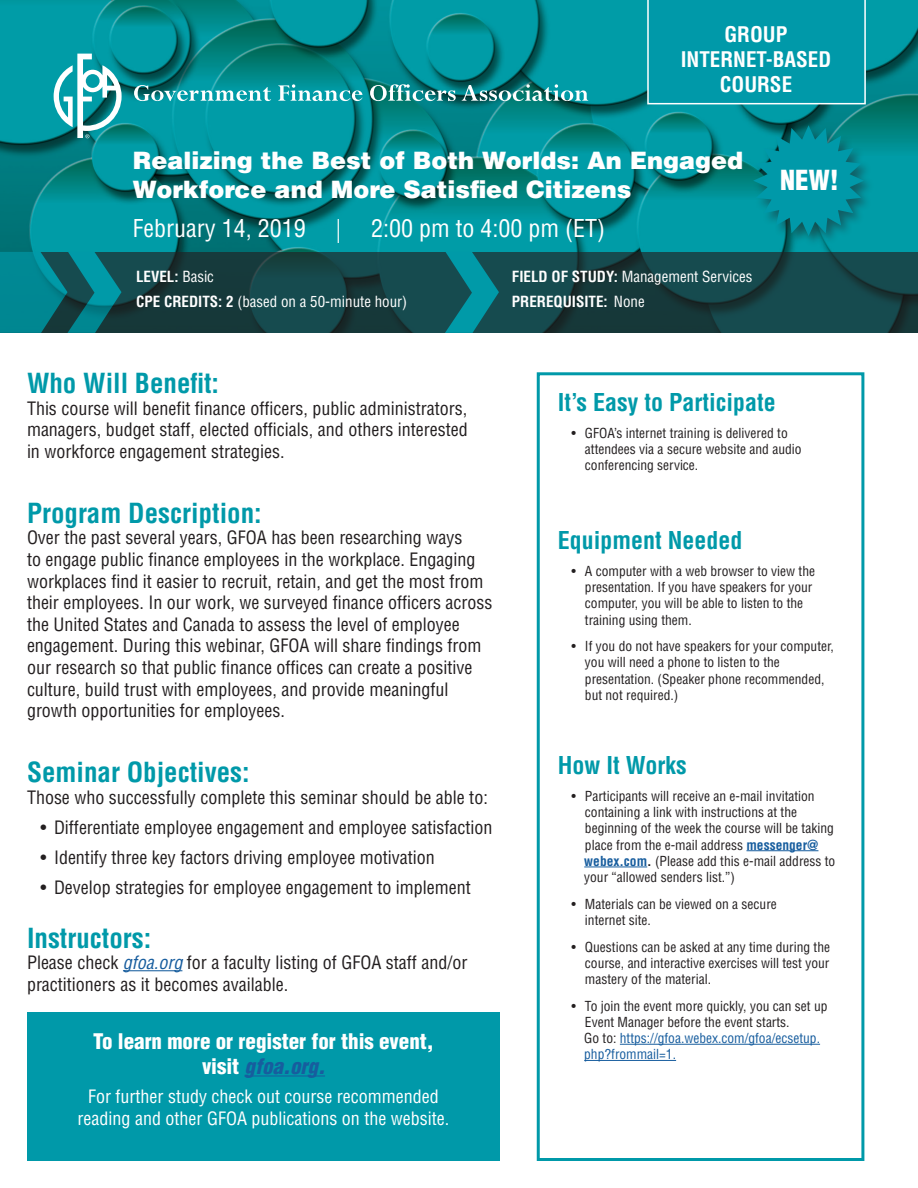
<style>
.page{position:relative;width:918px;height:1188px;background:#fff}
.page>*{position:absolute;margin:0;border:0;box-sizing:border-box;transform-origin:0 0}
.t1{font:700 condensed 27px "Helvetica";color:#0099a9}
.t2{font:900 condensed 27px "Helvetica";color:#fff}
.t3{font:900 24px/28.8px "Helvetica";color:#fff}
.t4{font:700 condensed 24px "Helvetica";color:#0099a9}
.t5{font:condensed 24px "Helvetica";color:#fff}
.t6{font:900 condensed 21px "Helvetica";color:#fff}
.t7{font:700 condensed 21px "Helvetica";color:#fff}
.t8{font:italic 900 condensed 21px "Helvetica";color:#175d9e}
.t9{font:condensed 18px/21.6px "Helvetica";color:#231f20}
.t10{font:condensed 18px "Helvetica";color:#fff}
.t11{font:condensed 15px "Helvetica";color:#fff}
.t12{font:700 condensed 15px "Helvetica";color:#fff}
.t13{font:condensed 13.5px/16.2px "Helvetica";color:#231f20}
.t14{font:condensed 13.5px/16.2px "Helvetica";color:#175d9e}
.s1{font-weight:300}
.s2{font-weight:400}
.s3{font-weight:700}
.s4{font-style:italic;color:#175d9e}
.s5{font-style:normal;color:#fff}
.s6{font-weight:700;color:#175d9e}
.s7{color:#231f20}
</style>
<div class="page">
<img style="left:0;top:0;width:918px;height:252px">
<svg style="left:134px;top:85px;width:137px;height:16px"></svg>
<svg style="left:278px;top:84px;width:85px;height:17px"></svg>
<svg style="left:370px;top:84px;width:86px;height:17px"></svg>
<svg style="left:462px;top:84px;width:126px;height:17px"></svg>
<svg style="left:54px;top:54px;width:68px;height:84px"></svg>
<div style="left:647px;top:0;width:219px;height:104px;background:#0099a9"></div>
<svg style="left:122px;top:252px;width:796px;height:81px;background:#164244"></svg>
<svg style="left:445px;top:252px;width:54px;height:81px;background:#0a727b"></svg>
<svg style="left:0;top:252px;width:122px;height:81px;background:#07727b"></svg>
<div style="left:27px;top:1012px;width:473px;height:149px;background:#0099a9"></div>
<div style="left:537px;top:372px;width:327px;height:789px;border:3px solid #0099a9"></div>
<hr style="left:746px;top:850px;width:72px;height:1px;background:#175d9e">
<hr style="left:584px;top:867px;width:63px;height:1px;background:#175d9e">
<hr style="left:620px;top:1044px;width:200px;height:1px;background:#175d9e">
<hr style="left:584px;top:1060px;width:92px;height:1px;background:#175d9e">
<hr style="left:245px;top:1075px;width:80px;height:2px;background:#175d9e">
<hr style="left:123px;top:970px;width:59px;height:1px;background:#175d9e">
<div style="left:751px;top:123px;width:125px;height:125px;background:#231f20;opacity:.5"></div>
<svg style="left:753px;top:125px;width:111px;height:111px;background:#018f9b"></svg>
<p class="t7" style="left:725px;top:21px;width:65px">GROUP</p>
<p class="t7" style="left:681px;top:47px;width:152px">INTERNET-BASED</p>
<p class="t7" style="left:720px;top:72px;width:74px">COURSE</p>
<p class="t3" style="left:133px;top:145px;width:612px">Realizing the Best of Both Worlds: An Engaged<br>Workforce and More Satisfied Citizens</p>
<p class="t5" style="left:133px;top:213px;width:474px">February 14, 2019 <span class="s1">|</span> 2:00 pm to 4:00 pm (ET)</p>
<p class="t12" style="left:136px;top:267px;width:79px">LEVEL: <span class="s2">Basic</span></p>
<p class="t11" style="left:136px;top:293px;width:273px"><span class="s3">CPE CREDITS: 2</span> (based on a 50-minute hour)</p>
<p class="t11" style="left:512px;top:267px;width:242px"><span class="s3">FIELD OF STUDY:</span> Management Services</p>
<p class="t12" style="left:512px;top:293px;width:134px">PREREQUISITE: <span class="s2">None</span></p>
<p class="t2" style="left:780px;top:163px;width:60px">NEW!</p>
<p class="t1" style="left:27px;top:367px;width:194px">Who Will Benefit:</p>
<p class="t9" style="left:27px;top:397px;width:442px">This course will benefit finance officers, public administrators, managers, budget staff, elected officials, and others interested</p>
<p class="t9" style="left:27px;top:440px;width:259px">in workforce engagement strategies.</p>
<p class="t1" style="left:27px;top:497px;width:236px">Program Description:</p>
<p class="t9" style="left:27px;top:527px;width:467px">Over the past several years, GFOA has been researching ways<br>to engage public finance employees in the workplace. Engaging workplaces find it easier to recruit, retain, and get the most from their employees. In our work, we surveyed finance officers across the United States and Canada to assess the level of employee</p>
<p class="t9" style="left:27px;top:635px;width:456px">engagement. During this webinar, GFOA will share findings from our research so that public finance offices can create a positive culture, build trust with employees, and provide meaningful growth opportunities for employees.</p>
<p class="t1" style="left:27px;top:756px;width:224px">Seminar Objectives:</p>
<p class="t9" style="left:27px;top:786px;width:462px">Those who successfully complete this seminar should be able to:</p>
<p class="t9" style="left:40px;top:816px;width:453px">• Differentiate employee engagement and employee satisfaction</p>
<p class="t9" style="left:40px;top:846px;width:396px">• Identify three key factors driving employee motivation</p>
<p class="t9" style="left:40px;top:876px;width:432px">• Develop strategies for employee engagement to implement</p>
<p class="t1" style="left:27px;top:921px;width:126px">Instructors:</p>
<p class="t9" style="left:27px;top:951px;width:442px">Please check <span class="s4">gfoa.org</span> for a faculty listing of GFOA staff and/or practitioners as it becomes available.</p>
<p class="t6" style="left:93px;top:1028px;width:342px">To learn more or register for this event,</p>
<p class="t8" style="left:202px;top:1053px;width:125px"><span class="s5">visit</span> gfoa.org.</p>
<p class="t10" style="left:88px;top:1085px;width:352px">For further study check out course recommended</p>
<p class="t10" style="left:78px;top:1107px;width:373px">reading and other GFOA publications on the website.</p>
<p class="t4" style="left:558px;top:388px;width:220px">It’s Easy to Participate</p>
<p class="t13" style="left:571px;top:424px;width:218px">• GFOA’s internet training is delivered to</p>
<p class="t13" style="left:585px;top:441px;width:218px">attendees via a secure website and audio</p>
<p class="t13" style="left:585px;top:457px;width:115px">conferencing service.</p>
<p class="t4" style="left:558px;top:526px;width:186px">Equipment Needed</p>
<p class="t13" style="left:571px;top:563px;width:245px">• A computer with a web browser to view the</p>
<p class="t13" style="left:585px;top:579px;width:229px">presentation. If you have speakers for your</p>
<p class="t13" style="left:585px;top:595px;width:220px">computer, you will be able to listen to the</p>
<p class="t13" style="left:585px;top:611px;width:108px">training using them.</p>
<p class="t13" style="left:571px;top:638px;width:264px">• If you do not have speakers for your computer,</p>
<p class="t13" style="left:585px;top:654px;width:196px">you will need a phone to listen to the</p>
<p class="t13" style="left:585px;top:670px;width:241px">presentation. (Speaker phone recommended,</p>
<p class="t13" style="left:585px;top:687px;width:95px">but not required.)</p>
<p class="t4" style="left:558px;top:751px;width:130px">How It Works</p>
<p class="t13" style="left:571px;top:788px;width:245px">• Participants will receive an e-mail invitation</p>
<p class="t13" style="left:585px;top:804px;width:214px">containing a link with instructions at the</p>
<p class="t13" style="left:585px;top:820px;width:250px">beginning of the week the course will be taking</p>
<p class="t13" style="left:584px;top:836px;width:253px">place from the e-mail address <span class="s6">messenger@ webex.com</span><span class="s3">.</span> (Please add this e-mail address to</p>
<p class="t13" style="left:584px;top:869px;width:152px">your “allowed senders list.”)</p>
<p class="t13" style="left:571px;top:895px;width:207px">• Materials can be viewed on a secure</p>
<p class="t13" style="left:585px;top:912px;width:67px">internet site.</p>
<p class="t13" style="left:571px;top:938px;width:260px">• Questions can be asked at any time during the</p>
<p class="t13" style="left:585px;top:954px;width:246px">course, and interactive exercises will test your</p>
<p class="t13" style="left:585px;top:971px;width:128px">mastery of the material.</p>
<p class="t13" style="left:571px;top:997px;width:258px">• To join the event more quickly, you can set up</p>
<p class="t13" style="left:585px;top:1014px;width:206px">Event Manager before the event starts.</p>
<p class="t14" style="left:584px;top:1030px;width:237px"><span class="s7">Go to:</span> https://gfoa.webex.com/gfoa/ecsetup. php?frommail=1.</p>
</div>
